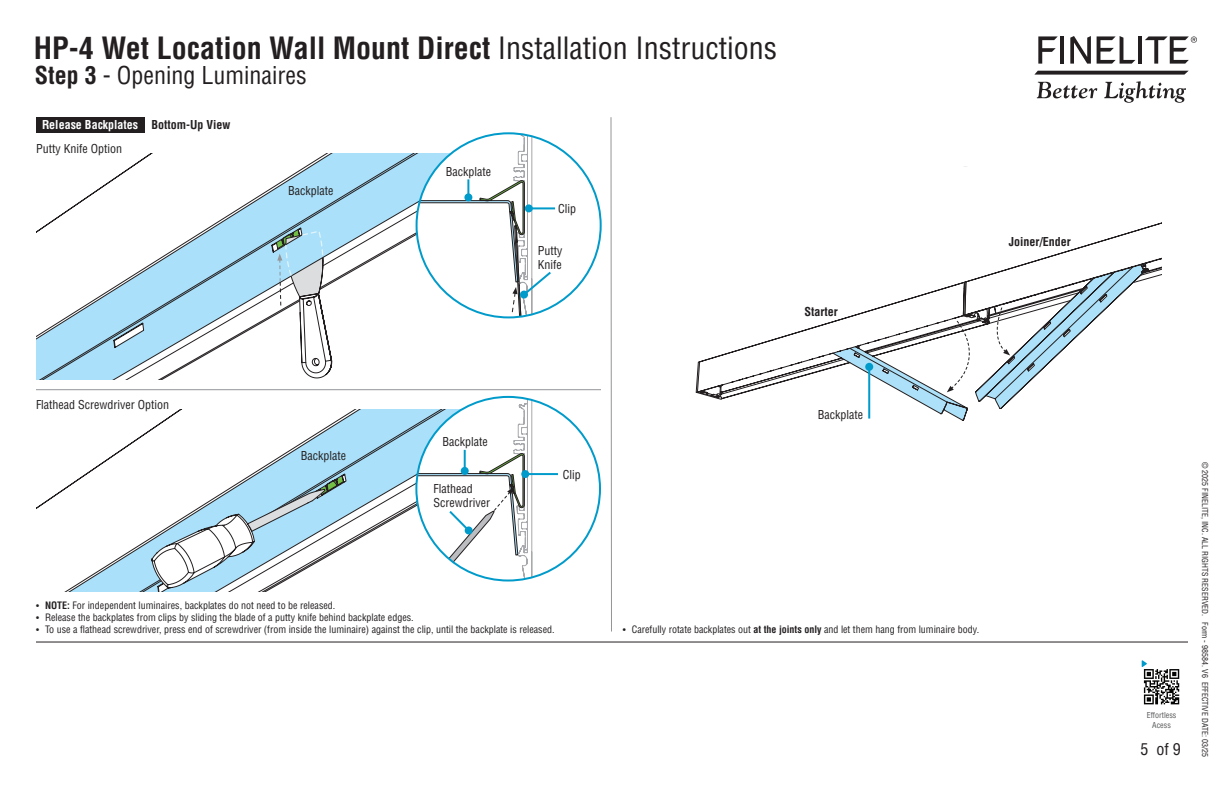
<style>
.page{position:relative;width:1224px;height:792px;background:#fff}
.page>*{position:absolute;margin:0;border:0;box-sizing:border-box;transform-origin:0 0}
.t1{font:700 condensed 30px "Helvetica";color:#231f20}
.t2{font:condensed 24px "Helvetica";color:#231f20}
.t3{font:condensed 16px "Helvetica";color:#231f20}
.t4{font:condensed 12px/14.4px "Helvetica";color:#231f20}
.t5{font:700 condensed 12px "Helvetica";color:#231f20}
.t6{font:700 condensed 12px "Helvetica";color:#fff}
.t7{font:condensed 10px "Helvetica";color:#231f20}
.t8{font:condensed 8px "Helvetica";color:#231f20}
.t9{font:condensed 8px/9.6px "Helvetica";color:#57585a;text-align:center}
.s1{font-weight:400}
.s2{font-weight:700}
.s3{font-size:9px}
</style>
<div class="page">
<svg style="left:1034px;top:71px;width:155px;height:4px"></svg>
<svg style="left:1038px;top:36px;width:20px;height:28px"></svg>
<hr style="left:1060px;top:36px;width:4px;height:28px;background:#231f20">
<svg style="left:1070px;top:36px;width:21px;height:28px"></svg>
<svg style="left:1097px;top:36px;width:38px;height:28px"></svg>
<hr style="left:1138px;top:36px;width:4px;height:28px;background:#231f20">
<svg style="left:1145px;top:36px;width:52px;height:28px"></svg>
<svg style="left:1037px;top:82px;width:60px;height:16px"></svg>
<svg style="left:1104px;top:81px;width:82px;height:22px"></svg>
<div style="left:36px;top:117px;width:109px;height:15px;background:#231f20"></div>
<svg style="left:610px;top:117px;width:2px;height:515px"></svg>
<hr style="left:36px;top:642px;width:1152px;height:1px;background:#231f20">
<svg style="left:695px;top:222px;width:467px;height:199px"></svg>
<svg style="left:696px;top:386px;width:26px;height:12px"></svg>
<svg style="left:855px;top:166px;width:196px;height:74px"></svg>
<div style="left:636px;top:180px;width:219px;height:100px;background:#fff"></div>
<svg style="left:833px;top:264px;width:311px;height:156px"></svg>
<hr style="left:36px;top:389px;width:565px;height:1px;background:#939598">
<svg style="left:36px;top:410px;width:380px;height:181px"></svg>
<svg style="left:129px;top:153px;width:370px;height:165px"></svg>
<svg style="left:36px;top:168px;width:439px;height:212px"></svg>
<svg style="left:256px;top:216px;width:83px;height:164px"></svg>
<svg style="left:416px;top:397px;width:151px;height:184px"></svg>
<svg style="left:417px;top:133px;width:150px;height:184px"></svg>
<svg style="left:1144px;top:669px;width:36px;height:36px"></svg>
<svg style="left:1142px;top:660px;width:37px;height:44px"></svg>
<h1 class="t1" style="left:34px;top:29px;width:745px">HP-4 Wet Location Wall Mount Direct <span class="s1">Installation Instructions</span></h1>
<h2 class="t2" style="left:35px;top:60px;width:273px"><span class="s2">Step 3</span> - Opening Luminaires</h2>
<p class="t6" style="left:42px;top:117px;width:98px">Release Backplates</p>
<p class="t4" style="left:36px;top:141px;width:88px">Putty Knife Option</p>
<p class="t5" style="left:152px;top:117px;width:81px">Bottom-Up View</p>
<p class="t4" style="left:288px;top:183px;width:47px">Backplate</p>
<p class="t4" style="left:446px;top:164px;width:47px">Backplate</p>
<p class="t4" style="left:558px;top:202px;width:19px">Clip</p>
<p class="t4" style="left:538px;top:243px;width:26px">Putty<br>Knife</p>
<p class="t5" style="left:805px;top:304px;width:35px">Starter</p>
<p class="t4" style="left:36px;top:397px;width:135px">Flathead Screwdriver Option</p>
<p class="t4" style="left:301px;top:448px;width:47px">Backplate</p>
<p class="t4" style="left:442px;top:434px;width:47px">Backplate</p>
<p class="t4" style="left:433px;top:481px;width:58px">Flathead<br>Screwdriver</p>
<p class="t4" style="left:563px;top:467px;width:19px">Clip</p>
<p class="t4" style="left:818px;top:407px;width:47px">Backplate</p>
<p class="t5" style="left:1009px;top:234px;width:63px">Joiner/Ender</p>
<p class="t7" style="left:36px;top:599px;width:301px"><span class="s3">•</span> <span class="s2">NOTE:</span> For independent luminaires, backplates do not need to be released.</p>
<p class="t7" style="left:36px;top:611px;width:379px"><span class="s3">•</span> Release the backplates from clips by sliding the blade of a putty knife behind backplate edges.</p>
<p class="t7" style="left:36px;top:623px;width:520px"><span class="s3">•</span> To use a flathead screwdriver, press end of screwdriver (from inside the luminaire) against the clip, until the backplate is released.</p>
<p class="t7" style="left:623px;top:623px;width:358px"><span class="s3">•</span> Carefully rotate backplates out <span class="s2">at the joints only</span> and let them hang from luminaire body.</p>
<p class="t9" style="left:1147px;top:710px;width:31px">Effortless<br>Acess</p>
<h3 class="t3" style="left:1140px;top:739px;width:42px">5 of 9</h3>
<p class="t8" style="left:1210px;top:462px;width:297px;rotate:90deg">© 2025 FINELITE, INC. ALL RIGHTS RESERVED. Form - 98584. V6 EFFECTIVE DATE: 03/25</p>
</div>
